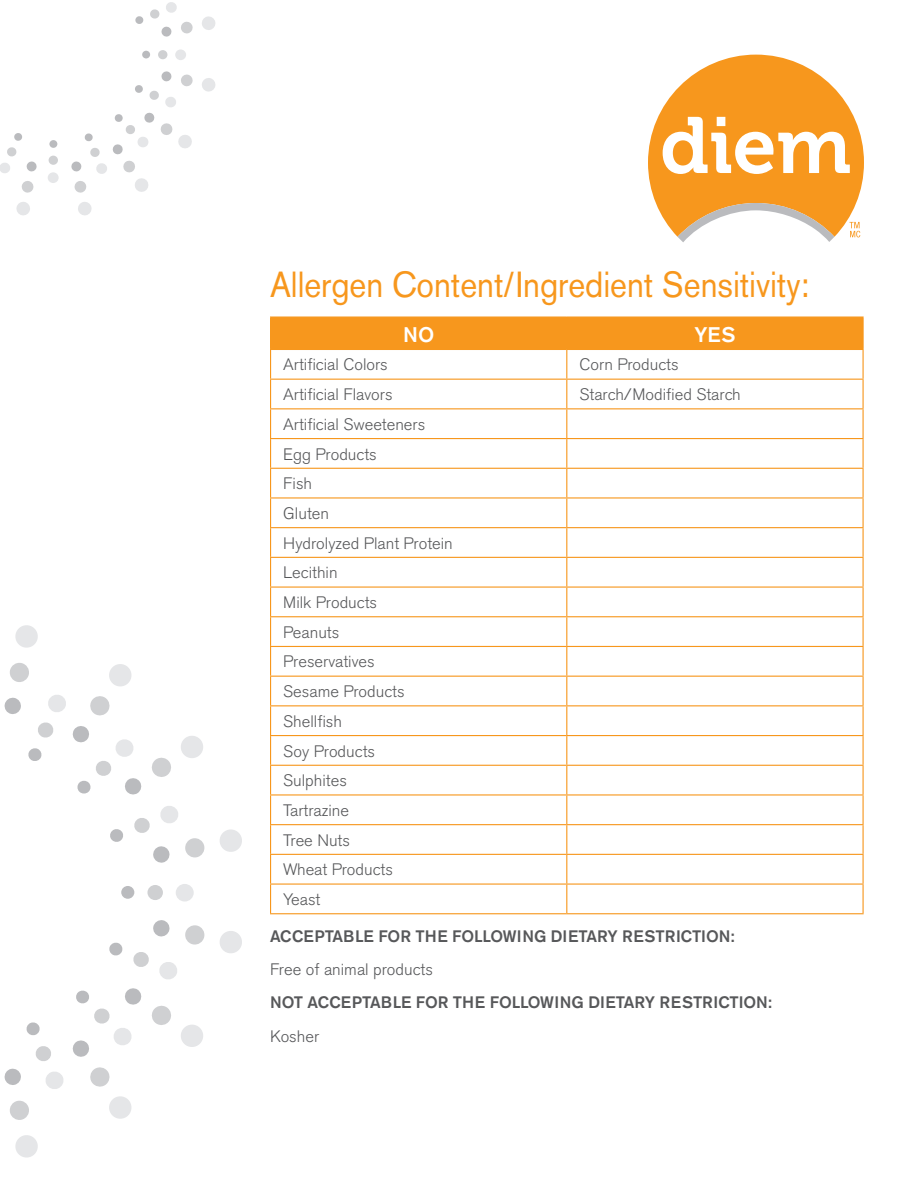
<style>
.page{position:relative;width:918px;height:1188px;background:#fff}
.page>*{position:absolute;margin:0;border:0;box-sizing:border-box;transform-origin:0 0}
._2_-_Titre_Rubrique{font:36px "Akzidenz Grotesk BE";color:#f7971d;scale:.9 1}
._3_et_4_-_Texte_cont{font:500 21px "Akzidenz Grotesk BE";color:#fff}
.Tableau_Texte{font:300 16.5px "Akzidenz Grotesk BE";color:#57585a}
._3_et_4_-_Texte_cont-2{font:500 16.5px "Akzidenz Grotesk BE";color:#57585a}
._3_et_4_-_Texte_cont-3{font:300 16.5px "Akzidenz Grotesk BE";color:#57585a}
</style>
<div class="page">
<svg style="left:4px;top:1068px;width:17px;height:17px"></svg>
<svg style="left:153px;top:846px;width:17px;height:17px"></svg>
<svg style="left:4px;top:697px;width:17px;height:17px"></svg>
<svg style="left:153px;top:920px;width:17px;height:17px"></svg>
<svg style="left:10px;top:1100px;width:19px;height:20px"></svg>
<svg style="left:90px;top:696px;width:20px;height:20px"></svg>
<svg style="left:185px;top:838px;width:20px;height:20px"></svg>
<svg style="left:152px;top:1005px;width:19px;height:20px"></svg>
<svg style="left:90px;top:1067px;width:20px;height:20px"></svg>
<svg style="left:10px;top:663px;width:19px;height:19px"></svg>
<svg style="left:152px;top:757px;width:19px;height:20px"></svg>
<svg style="left:185px;top:925px;width:20px;height:20px"></svg>
<svg style="left:15px;top:1135px;width:23px;height:23px"></svg>
<svg style="left:109px;top:664px;width:23px;height:23px"></svg>
<svg style="left:220px;top:829px;width:22px;height:23px"></svg>
<svg style="left:181px;top:1025px;width:22px;height:22px"></svg>
<svg style="left:109px;top:1096px;width:23px;height:23px"></svg>
<svg style="left:15px;top:625px;width:23px;height:23px"></svg>
<svg style="left:181px;top:736px;width:22px;height:22px"></svg>
<svg style="left:220px;top:931px;width:22px;height:22px"></svg>
<div style="left:121px;top:886px;width:13px;height:13px;background:#babbbe;border-radius:50%"></div>
<svg style="left:26px;top:1022px;width:14px;height:14px"></svg>
<svg style="left:28px;top:748px;width:14px;height:13px"></svg>
<svg style="left:110px;top:829px;width:13px;height:13px"></svg>
<svg style="left:109px;top:942px;width:14px;height:14px"></svg>
<div style="left:147px;top:885px;width:16px;height:15px;background:#cfd0d2;border-radius:50%"></div>
<svg style="left:35px;top:1046px;width:16px;height:15px"></svg>
<svg style="left:38px;top:722px;width:16px;height:16px"></svg>
<svg style="left:134px;top:818px;width:16px;height:15px"></svg>
<svg style="left:133px;top:952px;width:16px;height:15px"></svg>
<svg style="left:72px;top:726px;width:70px;height:69px"></svg>
<div style="left:176px;top:884px;width:18px;height:18px;background:#e5e6e8;border-radius:50%"></div>
<svg style="left:72px;top:988px;width:70px;height:69px"></svg>
<svg style="left:46px;top:1072px;width:18px;height:17px"></svg>
<svg style="left:48px;top:695px;width:18px;height:17px"></svg>
<svg style="left:160px;top:806px;width:18px;height:17px"></svg>
<svg style="left:159px;top:962px;width:18px;height:17px"></svg>
<svg style="left:648px;top:55px;width:216px;height:187px"></svg>
<svg style="left:26px;top:161px;width:11px;height:11px"></svg>
<svg style="left:21px;top:181px;width:13px;height:12px"></svg>
<svg style="left:78px;top:202px;width:14px;height:14px"></svg>
<svg style="left:202px;top:16px;width:14px;height:14px"></svg>
<svg style="left:16px;top:202px;width:14px;height:14px"></svg>
<svg style="left:202px;top:78px;width:14px;height:14px"></svg>
<div style="left:49px;top:140px;width:8px;height:8px;background:#babbbe;border-radius:50%"></div>
<div style="left:142px;top:51px;width:8px;height:7px;background:#babbbe;border-radius:50%"></div>
<svg style="left:14px;top:133px;width:8px;height:8px"></svg>
<div style="left:49px;top:156px;width:9px;height:9px;background:#cfd0d2;border-radius:50%"></div>
<div style="left:158px;top:50px;width:9px;height:9px;background:#cfd0d2;border-radius:50%"></div>
<div style="left:48px;top:172px;width:11px;height:11px;background:#e5e6e8;border-radius:50%"></div>
<div style="left:175px;top:49px;width:11px;height:11px;background:#e5e6e8;border-radius:50%"></div>
<svg style="left:0;top:147px;width:17px;height:26px"></svg>
<svg style="left:135px;top:2px;width:58px;height:35px"></svg>
<svg style="left:71px;top:71px;width:122px;height:122px"></svg>
<svg style="left:270px;top:318px;width:594px;height:595px"></svg>
<hr style="left:270px;top:913px;width:297px;height:1px;background:#f7971d">
<hr style="left:567px;top:913px;width:297px;height:1px;background:#f7971d">
<hr style="left:270px;top:316px;width:297px;height:2px;background:#f7971d">
<hr style="left:270px;top:318px;width:1px;height:31px;background:#f7971d">
<hr style="left:567px;top:316px;width:297px;height:2px;background:#f7971d">
<hr style="left:566px;top:318px;width:1px;height:31px;background:#f7971d">
<hr style="left:863px;top:318px;width:1px;height:31px;background:#f7971d">
<hr style="left:270px;top:349px;width:297px;height:1px;background:#f7971d">
<hr style="left:567px;top:349px;width:297px;height:1px;background:#f7971d">
<p class="_2_-_Titre_Rubrique" style="left:270px;top:263px;width:601px">Allergen Content/Ingredient Sensitivity:</p>
<p class="_3_et_4_-_Texte_cont" style="left:403px;top:321px;width:33px">NO</p>
<p class="_3_et_4_-_Texte_cont" style="left:694px;top:321px;width:43px">YES</p>
<p class="Tableau_Texte" style="left:283px;top:355px;width:106px">Artificial Colors</p>
<p class="Tableau_Texte" style="left:580px;top:355px;width:101px">Corn Products</p>
<p class="Tableau_Texte" style="left:283px;top:385px;width:111px">Artificial Flavors</p>
<p class="Tableau_Texte" style="left:580px;top:385px;width:163px">Starch/Modified Starch</p>
<p class="Tableau_Texte" style="left:283px;top:415px;width:143px">Artificial Sweeteners</p>
<p class="Tableau_Texte" style="left:283px;top:445px;width:95px">Egg Products</p>
<p class="Tableau_Texte" style="left:283px;top:474px;width:30px">Fish</p>
<p class="Tableau_Texte" style="left:283px;top:504px;width:47px">Gluten</p>
<p class="Tableau_Texte" style="left:283px;top:534px;width:171px">Hydrolyzed Plant Protein</p>
<p class="Tableau_Texte" style="left:283px;top:563px;width:56px">Lecithin</p>
<p class="Tableau_Texte" style="left:283px;top:593px;width:95px">Milk Products</p>
<p class="Tableau_Texte" style="left:283px;top:623px;width:58px">Peanuts</p>
<p class="Tableau_Texte" style="left:283px;top:652px;width:93px">Preservatives</p>
<p class="Tableau_Texte" style="left:283px;top:682px;width:123px">Sesame Products</p>
<p class="Tableau_Texte" style="left:283px;top:712px;width:60px">Shellfish</p>
<p class="Tableau_Texte" style="left:283px;top:742px;width:93px">Soy Products</p>
<p class="Tableau_Texte" style="left:283px;top:771px;width:65px">Sulphites</p>
<p class="Tableau_Texte" style="left:283px;top:801px;width:67px">Tartrazine</p>
<p class="Tableau_Texte" style="left:283px;top:831px;width:68px">Tree Nuts</p>
<p class="Tableau_Texte" style="left:283px;top:860px;width:111px">Wheat Products</p>
<p class="Tableau_Texte" style="left:283px;top:890px;width:39px">Yeast</p>
<p class="_3_et_4_-_Texte_cont-2" style="left:270px;top:926px;width:466px">ACCEPTABLE FOR THE FOLLOWING DIETARY RESTRICTION:</p>
<p class="_3_et_4_-_Texte_cont-3" style="left:270px;top:960px;width:164px">Free of animal products</p>
<p class="_3_et_4_-_Texte_cont-2" style="left:270px;top:992px;width:504px">NOT ACCEPTABLE FOR THE FOLLOWING DIETARY RESTRICTION:</p>
<p class="_3_et_4_-_Texte_cont-3" style="left:270px;top:1027px;width:51px">Kosher</p>
</div>
